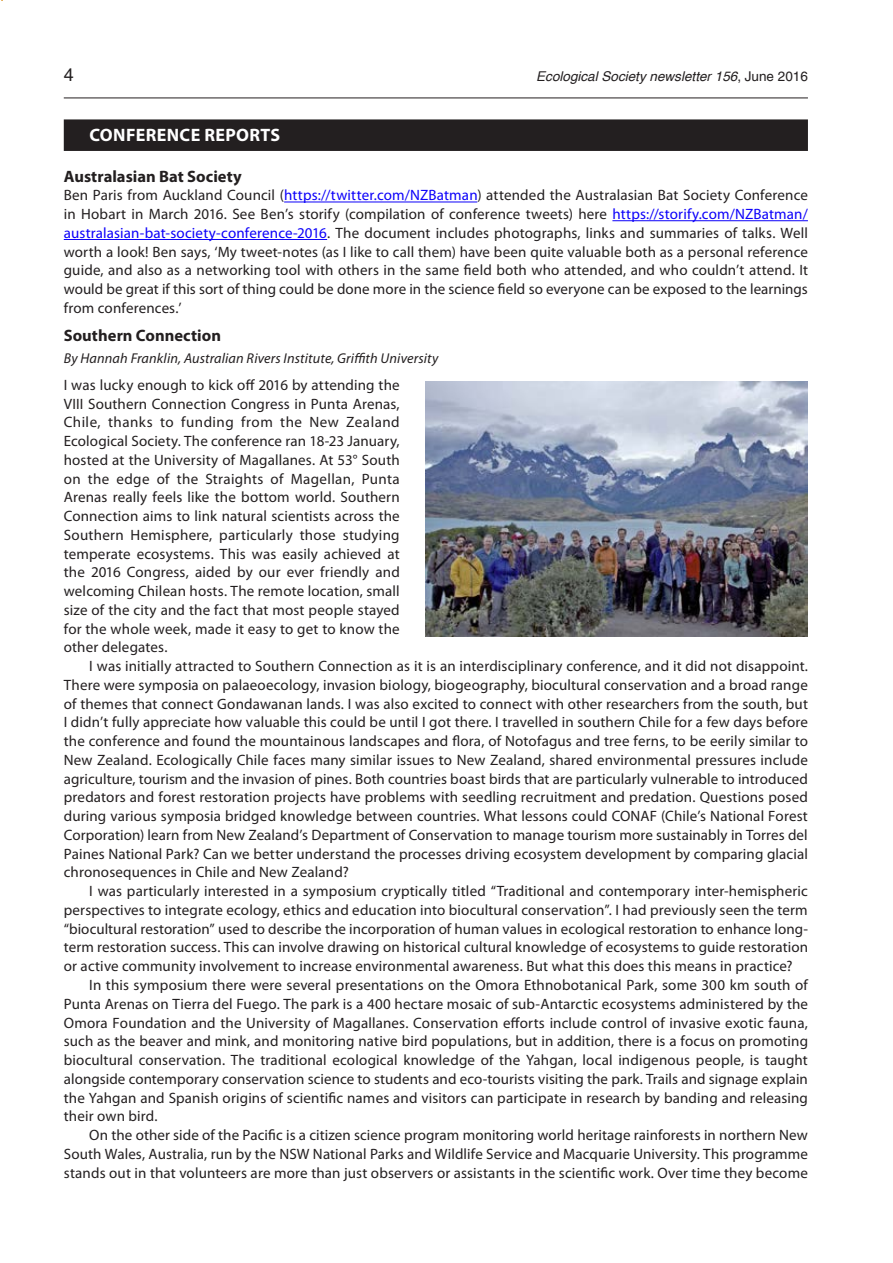
<style>
.page{position:relative;width:893px;height:1263px;background:#fff}
.page>*{position:absolute;margin:0;border:0;box-sizing:border-box;transform-origin:0 0}
.Headline_1_line{font:700 18px "Myriad Pro";letter-spacing:.02em;color:#fff}
.t1{font:18px "Helvetica Maori";color:#231f20}
.Subhead{font:700 16.5px "Myriad Pro";color:#231f20}
.Body_text{font:15px/18.8px "Myriad Pro";letter-spacing:.01em;color:#231f20;text-align:justify}
.Body_1st{font:15px/18.8px "Myriad Pro";letter-spacing:.01em;color:#231f20;text-align:justify}
.Author{font:italic 14.25px "Myriad Pro";letter-spacing:.01em;color:#231f20}
.t2{font:italic 13.5px "Helvetica";color:#231f20}
.s1{font-family:"Helvetica Maori";font-style:normal}
.s2{color:#0c00fa}
</style>
<div class="page">
<hr style="left:64px;top:98px;width:744px;height:1px;background:#231f20">
<div style="left:64px;top:119px;width:744px;height:32px;background:#231f20"></div>
<hr style="left:284px;top:202px;width:193px;height:1px;background:#0c00fa">
<hr style="left:612px;top:220px;width:196px;height:1px;background:#0c00fa">
<hr style="left:64px;top:239px;width:263px;height:1px;background:#0c00fa">
<img style="left:425px;top:382px;width:383px;height:255px">
<p class="t1" style="left:64px;top:64px;width:12px">4</p>
<p class="t2" style="left:536px;top:65px;width:273px">Ecological Society newsletter 156<span class="s1">, June 2016</span></p>
<p class="Headline_1_line" style="left:89px;top:123px;width:192px">CONFERENCE REPORTS</p>
<p class="Subhead" style="left:64px;top:165px;width:179px">Australasian Bat Society</p>
<p class="Body_1st" style="left:64px;top:186px;width:746px">Ben Paris from Auckland Council (<span class="s2">https://twitter.com/NZBatman</span>) attended the Australasian Bat Society Conference in Hobart in March 2016. See Ben’s storify (compilation of conference tweets) here <span class="s2">https://storify.com/NZBatman/ australasian-bat-society-conference-2016</span>. The document includes photographs, links and summaries of talks. Well worth a look! Ben says, ‘My tweet-notes (as I like to call them) have been quite valuable both as a personal reference guide, and also as a networking tool with others in the same field both who attended, and who couldn’t attend. It would be great if this sort of thing could be done more in the science field so everyone can be exposed to the learnings from conferences.’</p>
<p class="Subhead" style="left:64px;top:325px;width:159px">Southern Connection</p>
<p class="Author" style="left:64px;top:349px;width:376px">By Hannah Franklin, Australian Rivers Institute, Griffith University</p>
<p class="Body_1st" style="left:64px;top:375px;width:337px">I was lucky enough to kick off 2016 by attending the VIII Southern Connection Congress in Punta Arenas, Chile, thanks to funding from the New Zealand Ecological Society. The conference ran 18-23 January, hosted at the University of Magallanes. At 53° South on the edge of the Straights of Magellan, Punta Arenas really feels like the bottom world. Southern Connection aims to link natural scientists across the Southern Hemisphere, particularly those studying temperate ecosystems. This was easily achieved at the 2016 Congress, aided by our ever friendly and welcoming Chilean hosts. The remote location, small size of the city and the fact that most people stayed for the whole week, made it easy to get to know the other delegates.</p>
<p class="Body_text" style="left:64px;top:656px;width:746px;text-indent:26px">I was initially attracted to Southern Connection as it is an interdisciplinary conference, and it did not disappoint.<br>There were symposia on palaeoecology, invasion biology, biogeography, biocultural conservation and a broad range of themes that connect Gondawanan lands. I was also excited to connect with other researchers from the south, but I didn’t fully appreciate how valuable this could be until I got there. I travelled in southern Chile for a few days before the conference and found the mountainous landscapes and flora, of Notofagus and tree ferns, to be eerily similar to New Zealand. Ecologically Chile faces many similar issues to New Zealand, shared environmental pressures include agriculture, tourism and the invasion of pines. Both countries boast birds that are particularly vulnerable to introduced predators and forest restoration projects have problems with seedling recruitment and predation. Questions posed during various symposia bridged knowledge between countries. What lessons could CONAF (Chile’s National Forest Corporation) learn from New Zealand’s Department of Conservation to manage tourism more sustainably in Torres del Paines National Park? Can we better understand the processes driving ecosystem development by comparing glacial chronosequences in Chile and New Zealand?</p>
<p class="Body_text" style="left:64px;top:881px;width:746px;text-indent:26px">I was particularly interested in a symposium cryptically titled “Traditional and contemporary inter-hemispheric perspectives to integrate ecology, ethics and education into biocultural conservation”. I had previously seen the term “biocultural restoration” used to describe the incorporation of human values in ecological restoration to enhance long&shy;term restoration success. This can involve drawing on historical cultural knowledge of ecosystems to guide restoration or active community involvement to increase environmental awareness. But what this does this means in practice?</p>
<p class="Body_text" style="left:64px;top:975px;width:746px;text-indent:26px">In this symposium there were several presentations on the Omora Ethnobotanical Park, some 300 km south of Punta Arenas on Tierra del Fuego. The park is a 400 hectare mosaic of sub-Antarctic ecosystems administered by the Omora Foundation and the University of Magallanes. Conservation efforts include control of invasive exotic fauna, such as the beaver and mink, and monitoring native bird populations, but in addition, there is a focus on promoting biocultural conservation. The traditional ecological knowledge of the Yahgan, local indigenous people, is taught alongside contemporary conservation science to students and eco-tourists visiting the park. Trails and signage explain the Yahgan and Spanish origins of scientific names and visitors can participate in research by banding and releasing their own bird.</p>
<p class="Body_text" style="left:64px;top:1125px;width:746px;text-indent:26px">On the other side of the Pacific is a citizen science program monitoring world heritage rainforests in northern New South Wales, Australia, run by the NSW National Parks and Wildlife Service and Macquarie University. This programme stands out in that volunteers are more than just observers or assistants in the scientific work. Over time they become</p>
</div>
